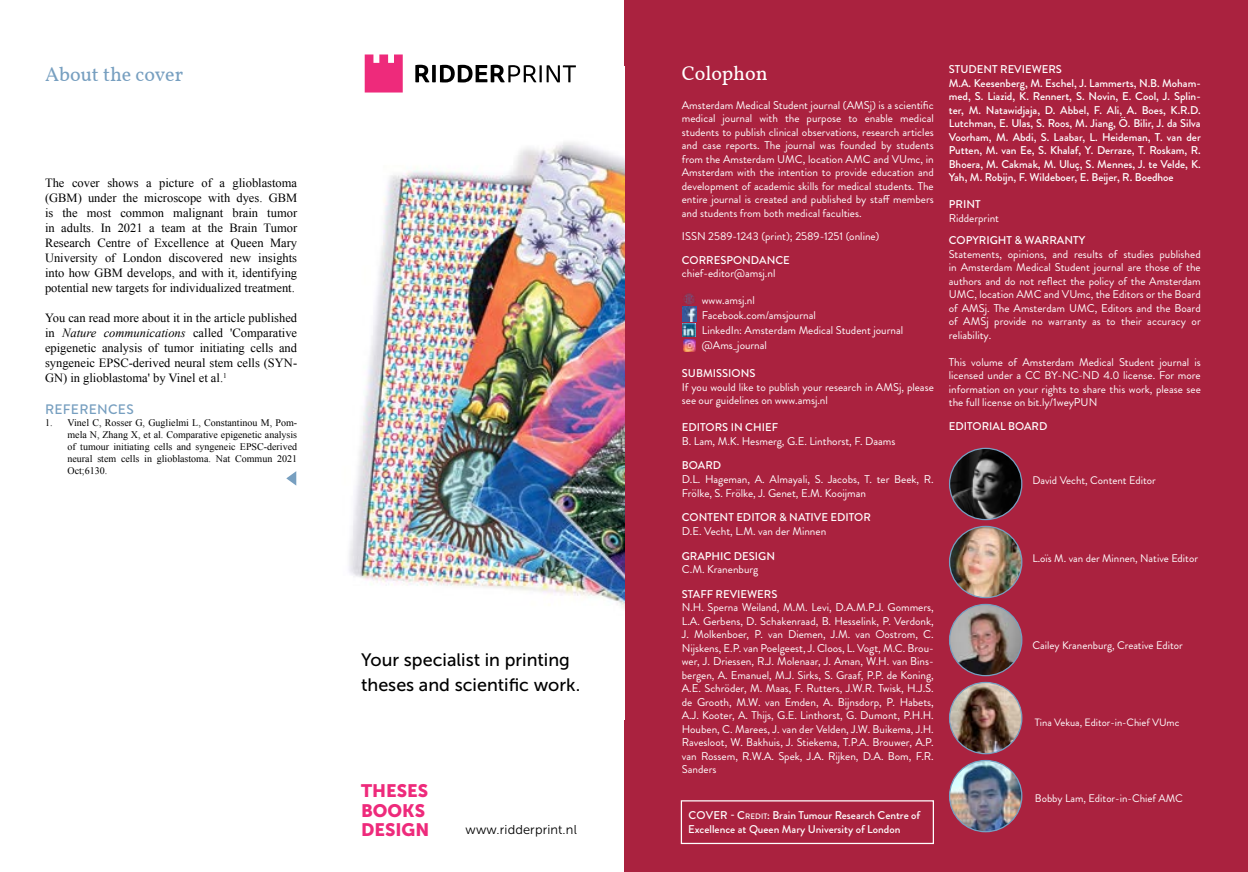
<style>
.page{position:relative;width:1248px;height:872px;background:#fff}
.page>*{position:absolute;margin:0;border:0;box-sizing:border-box;transform-origin:0 0}
.t1{font:20px "Vollkorn";color:#779fc0}
.t2{font:20px "Vollkorn";color:#fff}
.t3{font:18px/25.6px "Museo Sans 500";color:#000}
.t4{font:18px/19.2px "Museo Sans 900";color:#ee2a7b}
.t5{font:500 13.75px "Brandon Grotesque";letter-spacing:.02em;color:#779fc0}
.t6{font:12.88px "Museo Sans 300";letter-spacing:.01em;color:#000}
.t7{font:12.5px/15px "Times New Roman";color:#000;text-align:justify}
.t8{font:11.25px/13.5px "Brandon Grotesque";color:#fff;text-align:justify}
.t9{font:500 11.25px/13.5px "Brandon Grotesque";color:#fff}
.t10{font:11px "Brandon Grotesque";color:#fff}
.t11{font:10.62px "Brandon Grotesque";color:#fff}
.t12{font:10px/12px "Times New Roman";color:#000;text-align:justify}
.s1{font-style:italic}
.s2{font-size:7.88px}
.s3{font-style:inherit}
</style>
<div class="page">
<div style="left:624px;top:0;width:623px;height:872px;background:#aa223f"></div>
<img style="left:682px;top:307px;width:14px;height:15px">
<div style="left:680px;top:800px;width:253px;height:44px;border:1px solid #fff"></div>
<svg style="left:683px;top:293px;width:12px;height:12px"></svg>
<svg style="left:682px;top:324px;width:13px;height:27px"></svg>
<img style="left:950px;top:526px;width:71px;height:71px">
<div style="left:948px;top:526px;width:74px;height:72px;border:1px solid #779fc0;border-radius:50%"></div>
<img style="left:950px;top:604px;width:71px;height:71px">
<div style="left:948px;top:604px;width:74px;height:72px;border:1px solid #779fc0;border-radius:50%"></div>
<img style="left:950px;top:448px;width:71px;height:71px">
<div style="left:948px;top:448px;width:74px;height:72px;border:1px solid #779fc0;border-radius:50%"></div>
<img style="left:950px;top:760px;width:71px;height:71px">
<div style="left:948px;top:760px;width:74px;height:72px;border:1px solid #779fc0;border-radius:50%"></div>
<img style="left:950px;top:682px;width:71px;height:71px">
<div style="left:948px;top:682px;width:74px;height:72px;border:1px solid #779fc0;border-radius:50%"></div>
<img style="left:349px;top:82px;width:275px;height:527px">
<svg style="left:415px;top:65px;width:161px;height:17px"></svg>
<svg style="left:364px;top:54px;width:39px;height:38px"></svg>
<svg style="left:286px;top:471px;width:10px;height:14px"></svg>
<h1 class="t1" style="left:45px;top:59px;width:139px">About the cover</h1>
<p class="t7" style="left:45px;top:175px;width:254px">The cover shows a picture of a glioblastoma (GBM) under the microscope with dyes. GBM is the most common malignant brain tumor in adults. In 2021 a team at the Brain Tumor Research Centre of Excellence at Queen Mary University of London discovered new insights into how GBM develops, and with it, identifying potential new targets for individualized treatment.</p>
<p class="t7" style="left:45px;top:310px;width:254px">You can read more about it in the article published in <span class="s1">Nature communications</span> called 'Comparative epigenetic analysis of tumor initiating cells and syngeneic EPSC-derived neural stem cells (SYN-GN) in glioblastoma' by Vinel et al.<sup>1</sup></p>
<p class="t5" style="left:45px;top:399px;width:90px">REFERENCES</p>
<p class="t12" style="left:68px;top:416px;width:231px;text-indent:-22px">1. Vinel C, Rosser G, Guglielmi L, Constantinou M, Pom&shy;mela N, Zhang X, et al. Comparative epigenetic analysis of tumour initiating cells and syngeneic EPSC-derived neural stem cells in glioblastoma. Nat Commun 2021<br>Oct;6130.</p>
<h2 class="t3" style="left:361px;top:646px;width:221px">Your specialist in printing theses and scientific work.</h2>
<h2 class="t4" style="left:361px;top:781px;width:70px">THESES<br>BOOKS<br>DESIGN</h2>
<p class="t6" style="left:465px;top:822px;width:113px">www.ridderprint.nl</p>
<h1 class="t2" style="left:681px;top:59px;width:87px">Colophon</h1>
<p class="t8" style="left:681px;top:98px;width:253px">Amsterdam Medical Student journal (AMSj) is a scientific medical journal with the purpose to enable medical students to publish clinical observations, research articles and case reports. The journal was founded by students from the Amsterdam UMC, location AMC and VUmc, in Amsterdam with the intention to provide education and development of academic skills for medical students. The entire journal is created and published by staff members and students from both medical faculties.</p>
<p class="t8" style="left:681px;top:230px;width:199px">ISSN 2589-1243 (print); 2589-1251 (online)</p>
<p class="t9" style="left:681px;top:253px;width:109px">CORRESPONDANCE</p>
<p class="t8" style="left:681px;top:267px;width:95px">chief-editor@amsj.nl</p>
<p class="t8" style="left:701px;top:292px;width:203px;line-height:15px;text-align:left">www.amsj.nl<br>Facebook.com/amsjournal<br>LinkedIn: Amsterdam Medical Student journal @Ams_journal</p>
<p class="t9" style="left:681px;top:367px;width:75px">SUBMISSIONS</p>
<p class="t8" style="left:681px;top:380px;width:253px">If you would like to publish your research in AMSj, please see our guidelines on www.amsj.nl</p>
<p class="t9" style="left:681px;top:421px;width:98px">EDITORS IN CHIEF</p>
<p class="t8" style="left:681px;top:434px;width:215px">B. Lam, M.K. Hesmerg, G.E. Linthorst, F. Daams</p>
<p class="t9" style="left:681px;top:459px;width:41px">BOARD</p>
<p class="t8" style="left:681px;top:472px;width:253px">D.L. Hageman, A. Almayali, S. Jacobs, T. ter Beek, R.<br>Frölke, S. Frölke, J. Genet, E.M. Kooijman</p>
<p class="t9" style="left:681px;top:511px;width:190px">CONTENT EDITOR &amp; NATIVE EDITOR</p>
<p class="t8" style="left:681px;top:524px;width:146px">D.E. Vecht, L.M. van der Minnen</p>
<p class="t9" style="left:681px;top:549px;width:95px">GRAPHIC DESIGN</p>
<p class="t8" style="left:681px;top:562px;width:78px">C.M. Kranenburg</p>
<p class="t9" style="left:681px;top:587px;width:97px">STAFF REVIEWERS</p>
<p class="t8" style="left:681px;top:601px;width:253px">N.H. Sperna Weiland, M.M. Levi, D.A.M.P.J. Gommers, L.A. Gerbens, D. Schakenraad, B. Hesselink, P. Verdonk, J. Molkenboer, P. van Diemen, J.M. van Oostrom, C.<br>Nijskens, E.P. van Poelgeest, J. Cloos, L. Vogt, M.C. Brou&shy;wer, J. Driessen, R.J. Molenaar, J. Aman, W.H. van Bins&shy;bergen, A. Emanuel, M.J. Sirks, S. Graaf, P.P. de Koning, A.E. Schröder, M. Maas, F. Rutters, J.W.R. Twisk, H.J.S. de Grooth, M.W. van Emden, A. Bijnsdorp, P. Habets, A.J. Kooter, A. Thijs, G.E. Linthorst, G. Dumont, P.H.H.<br>Houben, C. Marees, J. van der Velden, J.W. Buikema, J.H.<br>Ravesloot, W. Bakhuis, J. Stiekema, T.P.A. Brouwer, A.P. van Rossem, R.W.A. Spek, J.A. Rijken, D.A. Bom, F.R.<br>Sanders</p>
<p class="t9" style="left:688px;top:809px;width:233px">COVER - C<span class="s2">redit</span><span class="s3">:</span> Brain Tumour Research Centre of<br>Excellence at Queen Mary University of London</p>
<p class="t9" style="left:948px;top:63px;width:253px">STUDENT REVIEWERS<br>M.A. Keesenberg, M. Eschel, J. Lammerts, N.B. Moham&shy;med, S. Liazid, K. Rennert, S. Novin, E. Cool, J. Splin&shy;ter, M. Natawidjaja, D. Abbel, F. Ali, A. Boes, K.R.D.<br>Lutchman, E. Ulas, S. Roos, M. Jiang, Ö. Bilir, J. da Silva Voorham, M. Abdi, S. Laabar, L. Heideman, T. van der Putten, M. van Ee, S. Khalaf, Y. Derraze, T. Roskam, R.<br>Bhoera, M. Cakmak, M. Uluç, S. Mennes, J. te Velde, K.<br>Yah, M. Robijn, F. Wildeboer, E. Beijer, R. Boedhoe</p>
<p class="t9" style="left:948px;top:198px;width:33px">PRINT</p>
<p class="t8" style="left:948px;top:211px;width:52px">Ridderprint</p>
<p class="t9" style="left:948px;top:234px;width:138px">COPYRIGHT &amp; WARRANTY</p>
<p class="t8" style="left:948px;top:247px;width:253px">Statements, opinions, and results of studies published in Amsterdam Medical Student journal are those of the authors and do not reflect the policy of the Amsterdam UMC, location AMC and VUmc, the Editors or the Board of AMSj. The Amsterdam UMC, Editors and the Board of AMSj provide no warranty as to their accuracy or reliability.</p>
<p class="t8" style="left:948px;top:355px;width:253px">This volume of Amsterdam Medical Student journal is licensed under a CC BY-NC-ND 4.0 license. For more information on your rights to share this work, please see the full license on bit.ly/1weyPUN</p>
<p class="t9" style="left:948px;top:419px;width:100px">EDITORIAL BOARD</p>
<p class="t10" style="left:1032px;top:472px;width:125px">David Vecht, Content Editor</p>
<p class="t10" style="left:1032px;top:550px;width:167px">L.oïs M. van der Minnen, Native Editor</p>
<p class="t10" style="left:1032px;top:637px;width:152px">Cailey Kranenburg, Creative Editor</p>
<p class="t11" style="left:1034px;top:715px;width:146px">Tina Vekua, Editor-in-Chief VUmc</p>
<p class="t10" style="left:1034px;top:790px;width:150px">Bobby Lam, Editor-in-Chief AMC</p>
</div>
